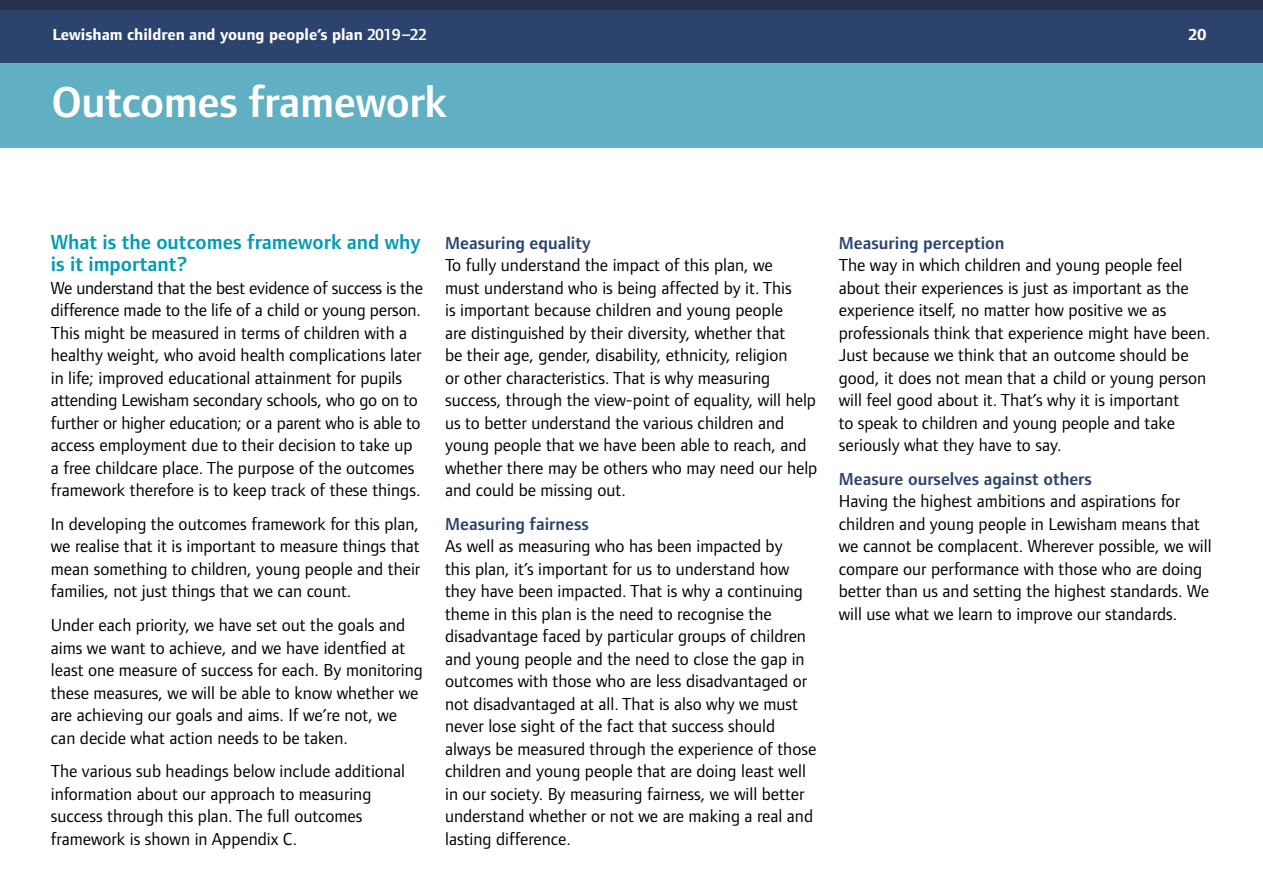
<style>
.page{position:relative;width:1263px;height:893px;background:#fff}
.page>*{position:absolute;margin:0;border:0;box-sizing:border-box;transform-origin:0 0}
.H1_Chapter_heading{font:600 45px "Foundry Form Sans";letter-spacing:-.01em;color:#fff}
.H3_Subheading{font:600 21px/22.5px "Foundry Form Sans";color:#009cb3}
.P_Body_copy{font:18px/22.5px "Foundry Form Sans";color:#000}
.H4_Sub_subheading{font:600 18px "Foundry Form Sans";color:#2c436e}
.t1{font:700 16.5px "Foundry Form Sans";color:#fff}
.s1{font-weight:600}
</style>
<div class="page">
<div style="left:0;top:0;width:1263px;height:63px;background:#2c436e"></div>
<div style="left:0;top:63px;width:1263px;height:84px;background:#60afc2"></div>
<div style="left:0;top:0;width:1263px;height:10px;background:#25334f"></div>
<p class="t1" style="left:52px;top:26px;width:376px">Lewisham children and young people’s plan <span class="s1">2019–22</span></p>
<p class="t1" style="left:1188px;top:26px;width:19px">20</p>
<h1 class="H1_Chapter_heading" style="left:51px;top:77px;width:397px">Outcomes framework</h1>
<h3 class="H3_Subheading" style="left:51px;top:230px;width:371px">What is the outcomes framework and why is it important?</h3>
<p class="P_Body_copy" style="left:51px;top:276px;width:374px">We understand that the best evidence of success is the difference made to the life of a child or young person.<br>This might be measured in terms of children with a healthy weight, who avoid health complications later in life; improved educational attainment for pupils attending Lewisham secondary schools, who go on to further or higher education; or a parent who is able to access employment due to their decision to take up a free childcare place. The purpose of the outcomes framework therefore is to keep track of these things.</p>
<p class="P_Body_copy" style="left:51px;top:512px;width:371px;text-align:justify">In developing the outcomes framework for this plan, we realise that it is important to measure things that mean something to children, young people and their families, not just things that we can count.</p>
<p class="P_Body_copy" style="left:51px;top:614px;width:374px">Under each priority, we have set out the goals and aims we want to achieve, and we have identfied at least one measure of success for each. By monitoring these measures, we will be able to know whether we are achieving our goals and aims. If we’re not, we can decide what action needs to be taken.</p>
<p class="P_Body_copy" style="left:51px;top:760px;width:356px">The various sub headings below include additional information about our approach to measuring success through this plan. The full outcomes framework is shown in Appendix C.</p>
<h4 class="H4_Sub_subheading" style="left:445px;top:232px;width:147px">Measuring equality</h4>
<p class="P_Body_copy" style="left:445px;top:254px;width:374px">To fully understand the impact of this plan, we<br>must understand who is being affected by it. This<br>is important because children and young people<br>are distinguished by their diversity, whether that<br>be their age, gender, disability, ethnicity, religion<br>or other characteristics. That is why measuring success, through the view-point of equality, will help us to better understand the various children and young people that we have been able to reach, and whether there may be others who may need our help and could be missing out.</p>
<h4 class="H4_Sub_subheading" style="left:445px;top:514px;width:145px">Measuring fairness</h4>
<p class="P_Body_copy" style="left:445px;top:535px;width:373px">As well as measuring who has been impacted by<br>this plan, it’s important for us to understand how they have been impacted. That is why a continuing theme in this plan is the need to recognise the disadvantage faced by particular groups of children and young people and the need to close the gap in outcomes with those who are less disadvantaged or not disadvantaged at all. That is also why we must never lose sight of the fact that success should always be measured through the experience of those children and young people that are doing least well in our society. By measuring fairness, we will better understand whether or not we are making a real and lasting difference.</p>
<h4 class="H4_Sub_subheading" style="left:839px;top:232px;width:167px">Measuring perception</h4>
<p class="P_Body_copy" style="left:839px;top:254px;width:373px">The way in which children and young people feel about their experiences is just as important as the experience itself, no matter how positive we as professionals think that experience might have been.<br>Just because we think that an outcome should be good, it does not mean that a child or young person will feel good about it. That’s why it is important<br>to speak to children and young people and take seriously what they have to say.</p>
<h4 class="H4_Sub_subheading" style="left:839px;top:469px;width:255px">Measure ourselves against others</h4>
<p class="P_Body_copy" style="left:839px;top:490px;width:374px">Having the highest ambitions and aspirations for children and young people in Lewisham means that we cannot be complacent. Wherever possible, we will compare our performance with those who are doing better than us and setting the highest standards. We will use what we learn to improve our standards.</p>
</div>
